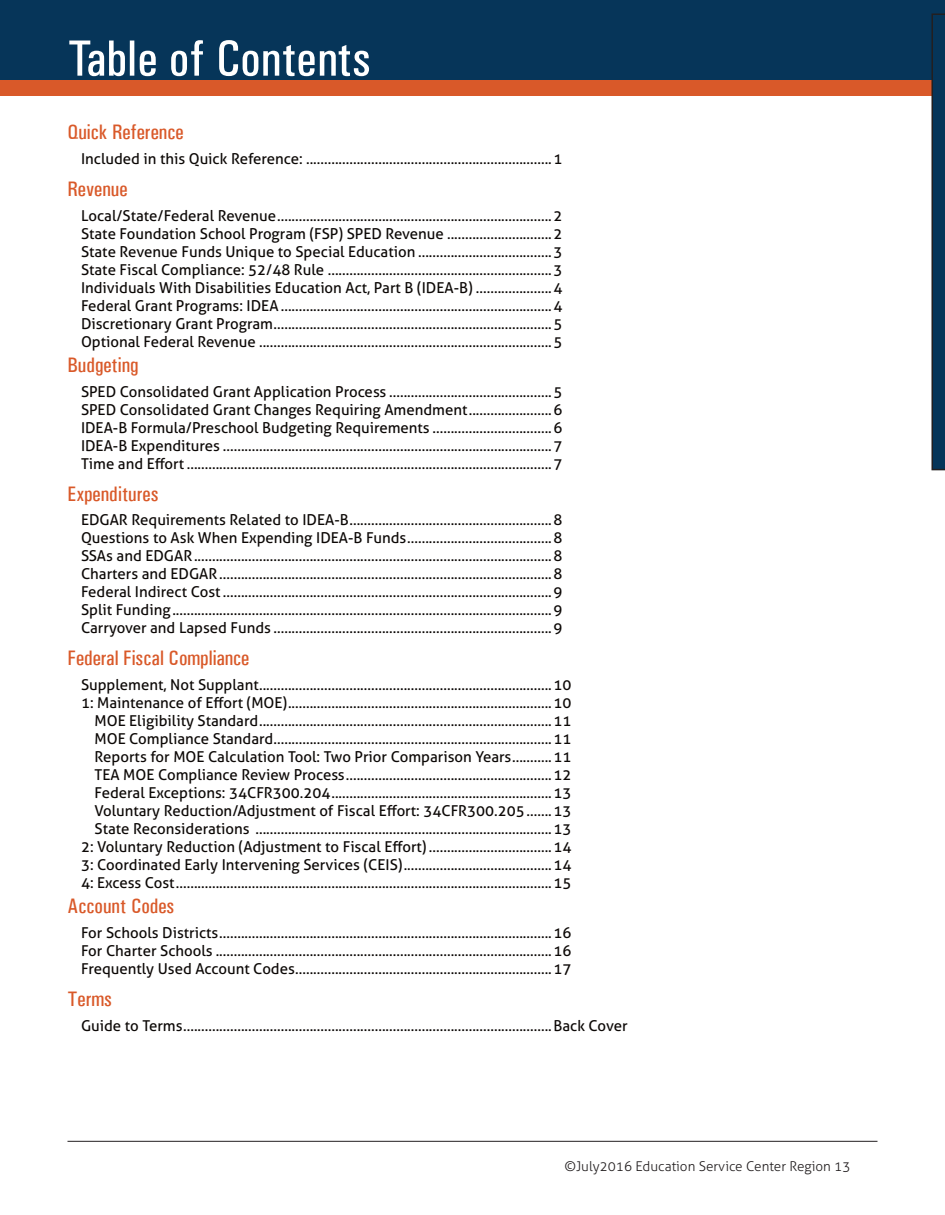
<style>
.page{position:relative;width:945px;height:1215px;background:#fff}
.page>*{position:absolute;margin:0;border:0;box-sizing:border-box;transform-origin:0 0}
.t1{font:500 condensed 51px "Univers";color:#fff}
.Sub__reddish_orange{font:500 condensed 21px "Univers";color:#d95929}
.actual_TOC_PStyle{font:15px "Aller";color:#0c0806}
.t2{font:300 13.5px "Aller";color:#231f20}
</style>
<div class="page">
<div style="left:899px;top:0;width:46px;height:88px;background:#063559"></div>
<div style="left:0;top:0;width:932px;height:88px;background:#063559"></div>
<hr style="left:68px;top:1141px;width:810px;height:1px;background:#231f20">
<div style="left:0;top:80px;width:932px;height:15px;background:#d95929"></div>
<svg style="left:932px;top:14px;width:13px;height:456px;background:#083354"></svg>
<h1 class="t1" style="left:68px;top:28px;width:305px">Table of Contents</h1>
<p class="Sub__reddish_orange" style="left:68px;top:120px;width:118px">Quick Reference</p>
<p class="actual_TOC_PStyle" style="left:81px;top:150px;width:483px">Included in this Quick Reference: ....................................................................1</p>
<p class="Sub__reddish_orange" style="left:68px;top:176px;width:62px">Revenue</p>
<p class="actual_TOC_PStyle" style="left:81px;top:206px;width:483px">Local/State/Federal Revenue............................................................................2</p>
<p class="actual_TOC_PStyle" style="left:81px;top:224px;width:483px">State Foundation School Program (FSP) SPED Revenue .............................2</p>
<p class="actual_TOC_PStyle" style="left:81px;top:242px;width:483px">State Revenue Funds Unique to Special Education .....................................3</p>
<p class="actual_TOC_PStyle" style="left:81px;top:260px;width:483px">State Fiscal Compliance: 52/48 Rule ..............................................................3</p>
<p class="actual_TOC_PStyle" style="left:81px;top:278px;width:483px">Individuals With Disabilities Education Act, Part B (IDEA-B) .....................4</p>
<p class="actual_TOC_PStyle" style="left:81px;top:296px;width:483px">Federal Grant Programs: IDEA...........................................................................4</p>
<p class="actual_TOC_PStyle" style="left:81px;top:314px;width:483px">Discretionary Grant Program.............................................................................5</p>
<p class="actual_TOC_PStyle" style="left:81px;top:332px;width:483px">Optional Federal Revenue .................................................................................5</p>
<p class="Sub__reddish_orange" style="left:68px;top:352px;width:73px">Budgeting</p>
<p class="actual_TOC_PStyle" style="left:81px;top:382px;width:483px">SPED Consolidated Grant Application Process .............................................5</p>
<p class="actual_TOC_PStyle" style="left:81px;top:400px;width:483px">SPED Consolidated Grant Changes Requiring Amendment.......................6</p>
<p class="actual_TOC_PStyle" style="left:81px;top:418px;width:483px">IDEA-B Formula/Preschool Budgeting Requirements .................................6</p>
<p class="actual_TOC_PStyle" style="left:81px;top:436px;width:483px">IDEA-B Expenditures ...........................................................................................7</p>
<p class="actual_TOC_PStyle" style="left:81px;top:454px;width:483px">Time and Effort .....................................................................................................7</p>
<p class="Sub__reddish_orange" style="left:68px;top:481px;width:93px">Expenditures</p>
<p class="actual_TOC_PStyle" style="left:81px;top:511px;width:483px">EDGAR Requirements Related to IDEA-B........................................................8</p>
<p class="actual_TOC_PStyle" style="left:81px;top:529px;width:483px">Questions to Ask When Expending IDEA-B Funds........................................8</p>
<p class="actual_TOC_PStyle" style="left:81px;top:547px;width:483px">SSAs and EDGAR...................................................................................................8</p>
<p class="actual_TOC_PStyle" style="left:81px;top:565px;width:483px">Charters and EDGAR............................................................................................8</p>
<p class="actual_TOC_PStyle" style="left:81px;top:583px;width:483px">Federal Indirect Cost ...........................................................................................9</p>
<p class="actual_TOC_PStyle" style="left:81px;top:601px;width:483px">Split Funding.........................................................................................................9</p>
<p class="actual_TOC_PStyle" style="left:81px;top:619px;width:483px">Carryover and Lapsed Funds .............................................................................9</p>
<p class="Sub__reddish_orange" style="left:68px;top:646px;width:183px">Federal Fiscal Compliance</p>
<p class="actual_TOC_PStyle" style="left:81px;top:676px;width:492px">Supplement, Not Supplant.................................................................................10</p>
<p class="actual_TOC_PStyle" style="left:81px;top:694px;width:492px">1: Maintenance of Effort (MOE).........................................................................10</p>
<p class="actual_TOC_PStyle" style="left:94px;top:712px;width:478px">MOE Eligibility Standard.................................................................................11</p>
<p class="actual_TOC_PStyle" style="left:94px;top:730px;width:478px">MOE Compliance Standard.............................................................................11</p>
<p class="actual_TOC_PStyle" style="left:94px;top:748px;width:478px">Reports for MOE Calculation Tool: Two Prior Comparison Years...........11</p>
<p class="actual_TOC_PStyle" style="left:94px;top:766px;width:478px">TEA MOE Compliance Review Process.........................................................12</p>
<p class="actual_TOC_PStyle" style="left:94px;top:784px;width:478px">Federal Exceptions: 34CFR300.204.............................................................13</p>
<p class="actual_TOC_PStyle" style="left:94px;top:802px;width:478px">Voluntary Reduction/Adjustment of Fiscal Effort: 34CFR300.205.......13</p>
<p class="actual_TOC_PStyle" style="left:94px;top:820px;width:478px">State Reconsiderations ..................................................................................13</p>
<p class="actual_TOC_PStyle" style="left:81px;top:838px;width:492px">2: Voluntary Reduction (Adjustment to Fiscal Effort)..................................14</p>
<p class="actual_TOC_PStyle" style="left:81px;top:856px;width:492px">3: Coordinated Early Intervening Services (CEIS).........................................14</p>
<p class="actual_TOC_PStyle" style="left:81px;top:874px;width:492px">4: Excess Cost........................................................................................................15</p>
<p class="Sub__reddish_orange" style="left:68px;top:894px;width:108px">Account Codes</p>
<p class="actual_TOC_PStyle" style="left:81px;top:924px;width:492px">For Schools Districts............................................................................................16</p>
<p class="actual_TOC_PStyle" style="left:81px;top:942px;width:492px">For Charter Schools .............................................................................................16</p>
<p class="actual_TOC_PStyle" style="left:81px;top:960px;width:492px">Frequently Used Account Codes.......................................................................17</p>
<p class="Sub__reddish_orange" style="left:68px;top:986px;width:46px">Terms</p>
<p class="actual_TOC_PStyle" style="left:81px;top:1016px;width:548px">Guide to Terms......................................................................................................Back Cover</p>
<p class="t2" style="left:564px;top:1158px;width:288px">©July2016 Education Service Center Region 13</p>
</div>
